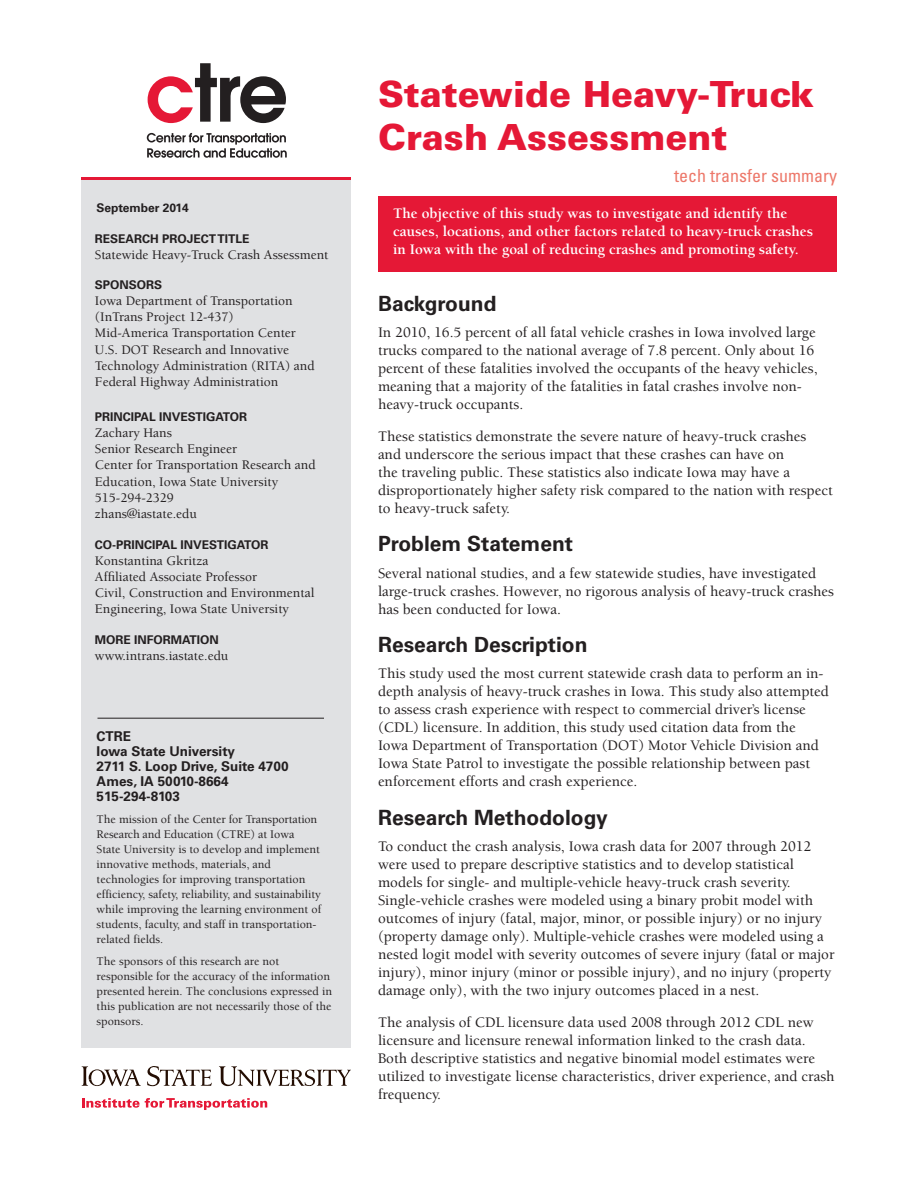
<style>
.page{position:relative;width:918px;height:1188px;background:#fff}
.page>*{position:absolute;margin:0;border:0;box-sizing:border-box;transform-origin:0 0}
.Headline_1{font:900 36px/43.2px "Univers";color:#e51836}
.head_1{font:700 21px "Univers";color:#231f20}
.Headline2{font:condensed 18px "Univers";color:#ed7769}
.Body_text{font:500 15px/18px "Berkeley";color:#231f20}
.pullout_sentence{font:700 15px/18px "Berkeley";color:#fff}
.info{font:500 13.5px/16.2px "Berkeley";color:#231f20}
.address{font:700 13.5px "Univers";color:#231f20}
.tech_trans__summary{font:500 12px/15px "Berkeley";color:#231f20}
.label{font:700 12px "Univers";color:#231f20}
.date{font:700 12px "Univers";color:#231f20}
</style>
<div class="page">
<div style="left:81px;top:177px;width:270px;height:871px;background:#e0e1e3"></div>
<div style="left:378px;top:196px;width:459px;height:75px;background:#e51836"></div>
<hr style="left:81px;top:177px;width:270px;height:3px;background:#e51836">
<hr style="left:98px;top:718px;width:226px;height:1px;background:#231f20">
<svg style="left:148px;top:63px;width:138px;height:60px"></svg>
<svg style="left:147px;top:133px;width:140px;height:25px"></svg>
<svg style="left:82px;top:1066px;width:59px;height:20px"></svg>
<svg style="left:147px;top:1066px;width:65px;height:21px"></svg>
<svg style="left:219px;top:1066px;width:132px;height:20px"></svg>
<svg style="left:82px;top:1098px;width:185px;height:12px"></svg>
<p class="date" style="left:96px;top:201px;width:94px">September 2014</p>
<p class="label" style="left:95px;top:232px;width:156px">RESEARCH PROJECT TITLE</p>
<p class="info" style="left:95px;top:247px;width:235px">Statewide Heavy-Truck Crash Assessment</p>
<p class="label" style="left:95px;top:278px;width:69px">SPONSORS</p>
<p class="info" style="left:95px;top:293px;width:199px">Iowa Department of Transportation (InTrans Project 12-437)</p>
<p class="info" style="left:95px;top:325px;width:202px">Mid-America Transportation Center</p>
<p class="info" style="left:95px;top:342px;width:221px">U.S. DOT Research and Innovative<br>Technology Administration (RITA) and<br>Federal Highway Administration</p>
<p class="label" style="left:95px;top:410px;width:154px">PRINCIPAL INVESTIGATOR</p>
<p class="info" style="left:95px;top:425px;width:79px">Zachary Hans</p>
<p class="info" style="left:95px;top:441px;width:144px">Senior Research Engineer</p>
<p class="info" style="left:95px;top:457px;width:222px">Center for Transportation Research and<br>Education, Iowa State University</p>
<p class="info" style="left:95px;top:490px;width:81px">515-294-2329</p>
<p class="info" style="left:95px;top:506px;width:104px">zhans@iastate.edu</p>
<p class="label" style="left:95px;top:537px;width:175px">CO-PRINCIPAL INVESTIGATOR</p>
<p class="info" style="left:95px;top:553px;width:115px">Konstantina Gkritza</p>
<p class="info" style="left:95px;top:569px;width:221px">Affiliated Associate Professor<br>Civil, Construction and Environmental<br>Engineering, Iowa State University</p>
<p class="label" style="left:95px;top:633px;width:126px">MORE INFORMATION</p>
<p class="info" style="left:95px;top:648px;width:135px">www.intrans.iastate.edu</p>
<p class="address" style="left:97px;top:729px;width:36px">CTRE</p>
<p class="address" style="left:97px;top:744px;width:140px">Iowa State University</p>
<p class="address" style="left:97px;top:759px;width:194px">2711 S. Loop Drive, Suite 4700</p>
<p class="address" style="left:97px;top:774px;width:133px">Ames, IA 50010-8664</p>
<p class="address" style="left:97px;top:789px;width:85px">515-294-8103</p>
<p class="tech_trans__summary" style="left:97px;top:812px;width:226px">The mission of the Center for Transportation Research and Education (CTRE) at Iowa State University is to develop and implement innovative methods, materials, and technologies for improving transportation efficiency, safety, reliability, and sustainability while improving the learning environment of students, faculty, and staff in transportation&shy;related fields.</p>
<p class="tech_trans__summary" style="left:97px;top:954px;width:237px">The sponsors of this research are not responsible for the accuracy of the information presented herein. The conclusions expressed in this publication are not necessarily those of the sponsors.</p>
<p class="Headline_1" style="left:378px;top:72px;width:437px">Statewide Heavy-Truck<br>Crash Assessment</p>
<p class="Headline2" style="left:674px;top:164px;width:164px">tech transfer summary</p>
<p class="pullout_sentence" style="left:393px;top:205px;width:422px">The objective of this study was to investigate and identify the causes, locations, and other factors related to heavy-truck crashes in Iowa with the goal of reducing crashes and promoting safety.</p>
<p class="head_1" style="left:378px;top:291px;width:120px">Background</p>
<p class="Body_text" style="left:378px;top:324px;width:441px">In 2010, 16.5 percent of all fatal vehicle crashes in Iowa involved large trucks compared to the national average of 7.8 percent. Only about 16 percent of these fatalities involved the occupants of the heavy vehicles, meaning that a majority of the fatalities in fatal crashes involve non&shy;heavy-truck occupants.</p>
<p class="Body_text" style="left:378px;top:427px;width:456px">These statistics demonstrate the severe nature of heavy-truck crashes and underscore the serious impact that these crashes can have on<br>the traveling public. These statistics also indicate Iowa may have a disproportionately higher safety risk compared to the nation with respect to heavy-truck safety.</p>
<p class="head_1" style="left:378px;top:532px;width:197px">Problem Statement</p>
<p class="Body_text" style="left:378px;top:564px;width:458px">Several national studies, and a few statewide studies, have investigated large-truck crashes. However, no rigorous analysis of heavy-truck crashes has been conducted for Iowa.</p>
<p class="head_1" style="left:378px;top:633px;width:211px">Research Description</p>
<p class="Body_text" style="left:378px;top:665px;width:453px">This study used the most current statewide crash data to perform an in&shy;depth analysis of heavy-truck crashes in Iowa. This study also attempted to assess crash experience with respect to commercial driver’s license (CDL) licensure. In addition, this study used citation data from the Iowa Department of Transportation (DOT) Motor Vehicle Division and Iowa State Patrol to investigate the possible relationship between past enforcement efforts and crash experience.</p>
<p class="head_1" style="left:378px;top:805px;width:231px">Research Methodology</p>
<p class="Body_text" style="left:378px;top:838px;width:458px">To conduct the crash analysis, Iowa crash data for 2007 through 2012 were used to prepare descriptive statistics and to develop statistical models for single- and multiple-vehicle heavy-truck crash severity.<br>Single-vehicle crashes were modeled using a binary probit model with outcomes of injury (fatal, major, minor, or possible injury) or no injury (property damage only). Multiple-vehicle crashes were modeled using a nested logit model with severity outcomes of severe injury (fatal or major injury), minor injury (minor or possible injury), and no injury (property damage only), with the two injury outcomes placed in a nest.</p>
<p class="Body_text" style="left:378px;top:1013px;width:458px">The analysis of CDL licensure data used 2008 through 2012 CDL new licensure and licensure renewal information linked to the crash data.<br>Both descriptive statistics and negative binomial model estimates were utilized to investigate license characteristics, driver experience, and crash frequency.</p>
</div>
